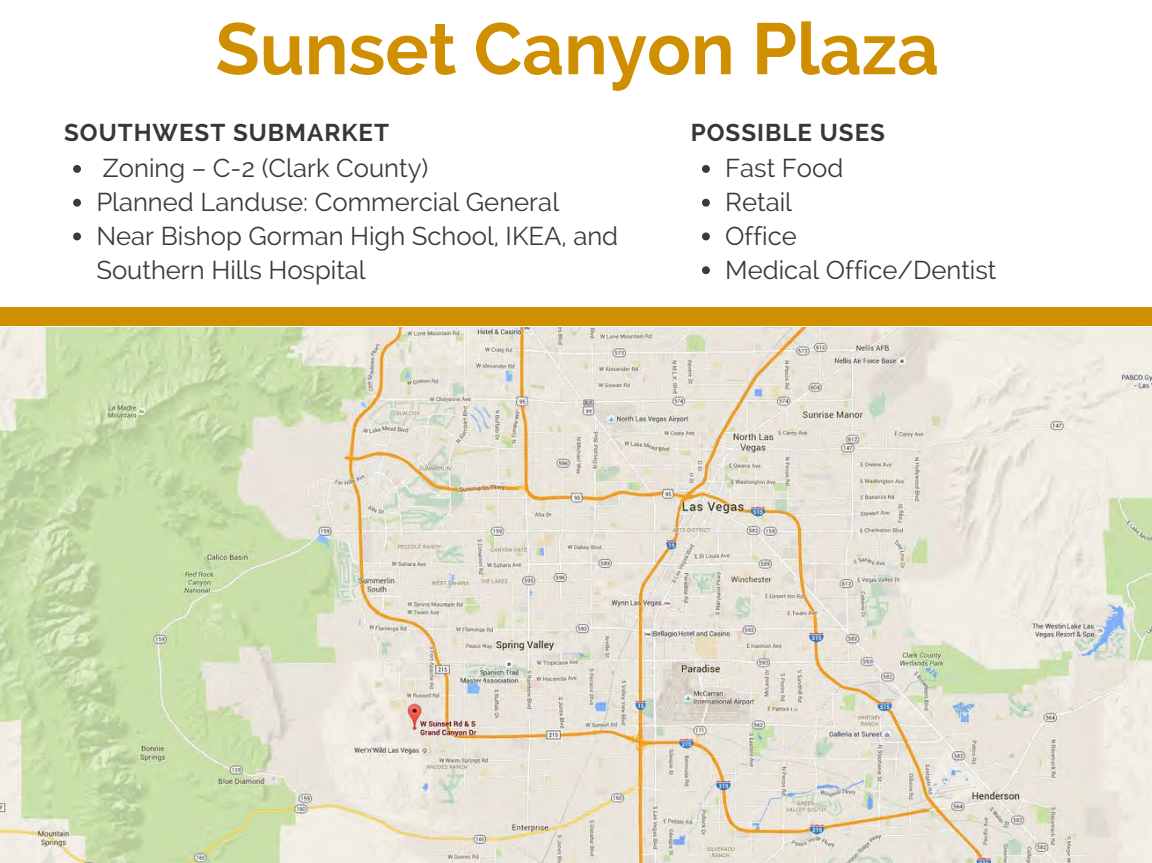
<style>
.page{position:relative;width:1152px;height:863px;background:#fff}
.page>*{position:absolute;margin:0;border:0;box-sizing:border-box;transform-origin:0 0}
.t1{font:700 72.45px "Raleway";color:#d08f00}
.t2{font:25.65px/33.8px "Raleway";color:#3a3a3a}
.t3{font:700 24.15px "Raleway";letter-spacing:.04em;color:#373737}
</style>
<div class="page">
<svg style="left:702px;top:165px;width:8px;height:8px"></svg>
<svg style="left:702px;top:199px;width:8px;height:8px"></svg>
<svg style="left:702px;top:232px;width:8px;height:8px"></svg>
<svg style="left:702px;top:266px;width:8px;height:8px"></svg>
<svg style="left:73px;top:165px;width:8px;height:8px"></svg>
<svg style="left:73px;top:199px;width:8px;height:8px"></svg>
<svg style="left:73px;top:232px;width:8px;height:8px"></svg>
<img style="left:0;top:327px;width:1152px;height:535px">
<div style="left:0;top:307px;width:1152px;height:19px;background:#d08f00"></div>
<h1 class="t1" style="left:215px;top:6px;width:725px">Sunset Canyon Plaza</h1>
<p class="t3" style="left:64px;top:119px;width:327px">SOUTHWEST SUBMARKET</p>
<p class="t3" style="left:691px;top:119px;width:196px">POSSIBLE USES</p>
<p class="t2" style="left:96px;top:151px;width:523px">Zoning – C-2 (Clark County)<br>Planned Landuse: Commercial General<br>Near Bishop Gorman High School, IKEA, and<br>Southern Hills Hospital</p>
<p class="t2" style="left:725px;top:151px;width:273px">Fast Food<br>Retail<br>Office<br>Medical Office/Dentist</p>
</div>
